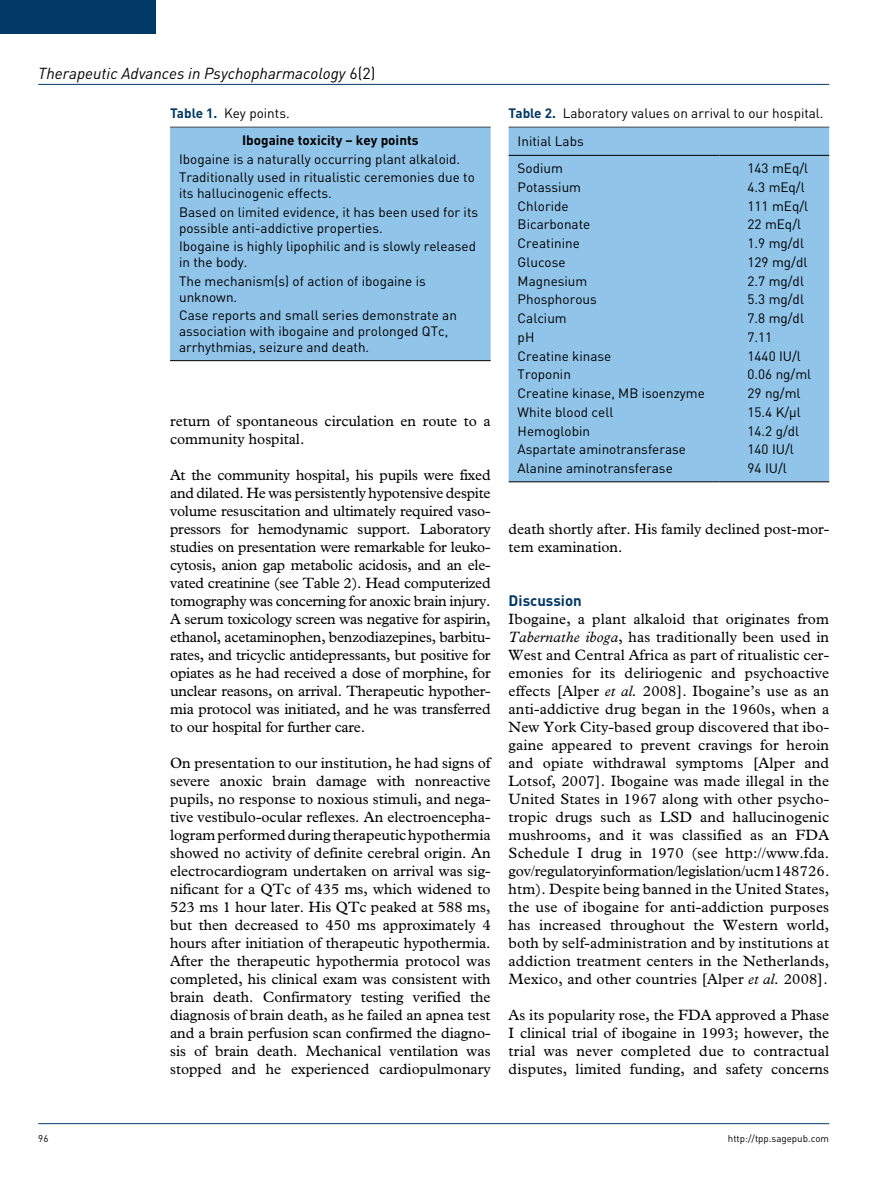
<style>
.page{position:relative;width:893px;height:1191px;background:#fff}
.page>*{position:absolute;margin:0;border:0;box-sizing:border-box;transform-origin:0 0}
.t1{font:italic 15.75px "DIN";color:#000}
.t2{font:15px/18px "Plantin Std";color:#000;text-align:justify}
.t3{font:700 15px "DIN";color:#003965}
.t4{font:13.5px/18.8px "DIN";color:#000}
.t5{font:700 13.5px/27px "DIN";color:#000}
.t6{font:9.75px "DIN";color:#000}
.s1{font-style:normal}
.s2{color:#003965}
.s3{font-weight:400}
.s4{font-weight:700;color:#003965}
.s5{font-style:italic}
</style>
<div class="page">
<hr style="left:38px;top:84px;width:791px;height:1px;background:#003965">
<hr style="left:38px;top:1123px;width:791px;height:1px;background:#003965">
<div style="left:0;top:0;width:155px;height:34px;background:#003965"></div>
<hr style="left:170px;top:127px;width:321px;height:1px;background:#000">
<div style="left:170px;top:128px;width:321px;height:232px;background:#90c4e9"></div>
<hr style="left:170px;top:360px;width:321px;height:1px;background:#000">
<hr style="left:509px;top:127px;width:320px;height:1px;background:#000">
<div style="left:509px;top:128px;width:320px;height:353px;background:#90c4e9"></div>
<hr style="left:719px;top:155px;width:110px;height:1px;background:#000">
<hr style="left:509px;top:155px;width:210px;height:1px;background:#000">
<hr style="left:509px;top:481px;width:210px;height:1px;background:#000">
<hr style="left:719px;top:481px;width:110px;height:1px;background:#000">
<p class="t1" style="left:38px;top:63px;width:339px">Therapeutic Advances in Psychopharmacology <span class="s1">6(2)</span></p>
<p class="t5" style="left:242px;top:99px;width:178px;text-indent:-72px"><span class="s2">Table 1.</span> <span class="s3">Key points.<br></span>Ibogaine toxicity – key points</p>
<p class="t4" style="left:179px;top:149px;width:297px">Ibogaine is a naturally occurring plant alkaloid.<br>Traditionally used in ritualistic ceremonies due to</p>
<p class="t4" style="left:179px;top:184px;width:301px">its hallucinogenic effects.<br>Based on limited evidence, it has been used for its</p>
<p class="t4" style="left:179px;top:218px;width:299px">possible anti-addictive properties.<br>Ibogaine is highly lipophilic and is slowly released</p>
<p class="t4" style="left:179px;top:253px;width:248px">in the body.<br>The mechanism(s) of action of ibogaine is</p>
<p class="t4" style="left:179px;top:287px;width:279px">unknown.<br>Case reports and small series demonstrate an</p>
<p class="t4" style="left:179px;top:323px;width:271px;line-height:15.8px">association with ibogaine and prolonged QTc, arrhythmias, seizure and death.</p>
<p class="t2" style="left:170px;top:412px;width:322px">return of spontaneous circulation en route to a community hospital.</p>
<p class="t2" style="left:170px;top:466px;width:322px">At the community hospital, his pupils were fixed and dilated. He was persistently hypotensive despite volume resuscitation and ultimately required vaso&shy;pressors for hemodynamic support. Laboratory studies on presentation were remarkable for leuko&shy;cytosis, anion gap metabolic acidosis, and an ele&shy;vated creatinine (see Table 2). Head computerized tomography was concerning for anoxic brain injury.<br>A serum toxicology screen was negative for aspirin, ethanol, acetaminophen, benzodiazepines, barbitu&shy;rates, and tricyclic antidepressants, but positive for opiates as he had received a dose of morphine, for unclear reasons, on arrival. Therapeutic hypother&shy;mia protocol was initiated, and he was transferred to our hospital for further care.</p>
<p class="t2" style="left:170px;top:754px;width:322px">On presentation to our institution, he had signs of severe anoxic brain damage with nonreactive pupils, no response to noxious stimuli, and nega&shy;tive vestibulo-ocular reflexes. An electroencepha&shy;logram performed during therapeutic hypothermia showed no activity of definite cerebral origin. An electrocardiogram undertaken on arrival was sig&shy;nificant for a QTc of 435 ms, which widened to 523 ms 1 hour later. His QTc peaked at 588 ms, but then decreased to 450 ms approximately 4 hours after initiation of therapeutic hypothermia.<br>After the therapeutic hypothermia protocol was completed, his clinical exam was consistent with brain death. Confirmatory testing verified the diagnosis of brain death, as he failed an apnea test and a brain perfusion scan confirmed the diagno&shy;sis of brain death. Mechanical ventilation was stopped and he experienced cardiopulmonary</p>
<p class="t4" style="left:518px;top:98px;width:307px;line-height:28.5px;text-indent:-9px"><span class="s4">Table 2.</span> Laboratory values on arrival to our hospital.<br>Initial Labs</p>
<p class="t4" style="left:518px;top:158px;width:47px">Sodium</p>
<p class="t4" style="left:747px;top:158px;width:62px">143 mEq/l</p>
<p class="t4" style="left:518px;top:177px;width:65px">Potassium</p>
<p class="t4" style="left:747px;top:177px;width:59px">4.3 mEq/l</p>
<p class="t4" style="left:518px;top:196px;width:52px">Chloride</p>
<p class="t4" style="left:747px;top:196px;width:62px">111 mEq/l</p>
<p class="t4" style="left:518px;top:215px;width:74px">Bicarbonate</p>
<p class="t4" style="left:747px;top:215px;width:55px">22 mEq/l</p>
<p class="t4" style="left:518px;top:233px;width:64px">Creatinine</p>
<p class="t4" style="left:747px;top:233px;width:58px">1.9 mg/dl</p>
<p class="t4" style="left:518px;top:252px;width:49px">Glucose</p>
<p class="t4" style="left:747px;top:252px;width:61px">129 mg/dl</p>
<p class="t4" style="left:518px;top:271px;width:71px">Magnesium</p>
<p class="t4" style="left:747px;top:271px;width:58px">2.7 mg/dl</p>
<p class="t4" style="left:518px;top:290px;width:81px">Phosphorous</p>
<p class="t4" style="left:747px;top:290px;width:58px">5.3 mg/dl</p>
<p class="t4" style="left:518px;top:308px;width:51px">Calcium</p>
<p class="t4" style="left:747px;top:308px;width:58px">7.8 mg/dl</p>
<p class="t4" style="left:518px;top:327px;width:18px">pH</p>
<p class="t4" style="left:747px;top:327px;width:26px">7.11</p>
<p class="t4" style="left:518px;top:346px;width:95px">Creatine kinase</p>
<p class="t4" style="left:747px;top:346px;width:55px">1440 IU/l</p>
<p class="t4" style="left:518px;top:365px;width:55px">Troponin</p>
<p class="t4" style="left:747px;top:365px;width:65px">0.06 ng/ml</p>
<p class="t4" style="left:518px;top:383px;width:189px">Creatine kinase, MB isoenzyme</p>
<p class="t4" style="left:747px;top:383px;width:55px">29 ng/ml</p>
<p class="t4" style="left:518px;top:402px;width:97px">White blood cell</p>
<p class="t4" style="left:747px;top:402px;width:55px">15.4 K/µl</p>
<p class="t4" style="left:518px;top:421px;width:74px">Hemoglobin</p>
<p class="t4" style="left:747px;top:421px;width:53px">14.2 g/dl</p>
<p class="t4" style="left:518px;top:440px;width:170px">Aspartate aminotransferase</p>
<p class="t4" style="left:747px;top:440px;width:48px">140 IU/l</p>
<p class="t4" style="left:518px;top:458px;width:157px">Alanine aminotransferase</p>
<p class="t4" style="left:747px;top:458px;width:41px">94 IU/l</p>
<p class="t2" style="left:509px;top:520px;width:322px">death shortly after. His family declined post-mor&shy;tem examination.</p>
<p class="t3" style="left:509px;top:591px;width:75px">Discussion</p>
<p class="t2" style="left:509px;top:610px;width:322px">Ibogaine, a plant alkaloid that originates from <span class="s5">Tabernathe iboga</span>, has traditionally been used in West and Central Africa as part of ritualistic cer&shy;emonies for its deliriogenic and psychoactive effects [Alper <span class="s5">et al.</span> 2008]. Ibogaine’s use as an anti-addictive drug began in the 1960s, when a New York City-based group discovered that ibo&shy;gaine appeared to prevent cravings for heroin and opiate withdrawal symptoms [Alper and Lotsof, 2007]. Ibogaine was made illegal in the United States in 1967 along with other psycho&shy;tropic drugs such as LSD and hallucinogenic mushrooms, and it was classified as an FDA Schedule I drug in 1970 (see http://www.fda. gov/regulatoryinformation/legislation/ucm148726. htm). Despite being banned in the United States, the use of ibogaine for anti-addiction purposes has increased throughout the Western world, both by self-administration and by institutions at addiction treatment centers in the Netherlands, Mexico, and other countries [Alper <span class="s5">et al.</span> 2008].</p>
<p class="t2" style="left:509px;top:1006px;width:322px">As its popularity rose, the FDA approved a Phase I clinical trial of ibogaine in 1993; however, the trial was never completed due to contractual disputes, limited funding, and safety concerns</p>
<p class="t6" style="left:38px;top:1132px;width:12px">96</p>
<p class="t6" style="left:728px;top:1132px;width:103px">http://tpp.sagepub.com</p>
</div>
